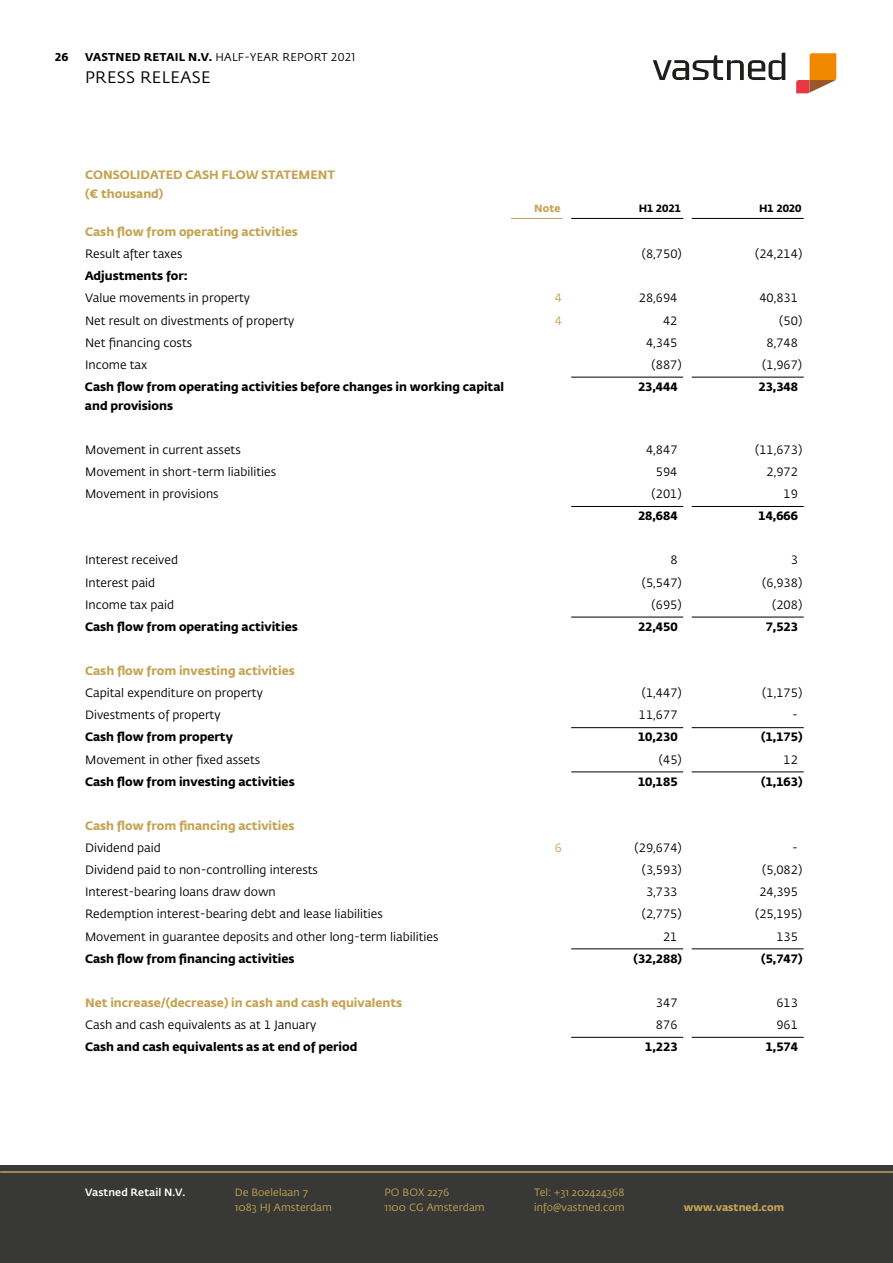
<style>
.page{position:relative;width:893px;height:1263px;background:#fff}
.page>*{position:absolute;margin:0;border:0;box-sizing:border-box;transform-origin:0 0}
.t1{font:16.5px "Fedra Sans Std";letter-spacing:.02em;color:#000}
.t2{font:12px "Fedra Sans Std";color:#000}
.t3{font:700 12px/18.8px "Fedra Sans Std";color:#000}
.t4{font:700 12px/18.8px "Fedra Sans Std";color:#c5a352}
.t5{font:12px "Fedra Sans Std";color:#c5a352}
.t6{font:11.25px "Fedra Sans Std";letter-spacing:.02em;color:#000}
.t7{font:700 11.25px "Fedra Sans Std";color:#000}
.t8{font:10.5px/15px "Fedra Sans Std";letter-spacing:.01em;color:#c5a352}
.t9{font:700 10.5px "Fedra Sans Std";color:#c5a352}
.t10{font:500 10.5px "Fedra Sans Std";letter-spacing:.01em;color:#fff}
.t11{font:700 10.5px "Fedra Sans Std";color:#000}
.s1{font-weight:700}
</style>
<div class="page">
<div style="left:0;top:1165px;width:893px;height:98px;background:#383936"></div>
<hr style="left:0;top:1171px;width:893px;height:2px;background:#c5a352">
<svg style="left:653px;top:53px;width:132px;height:27px"></svg>
<svg style="left:796px;top:53px;width:40px;height:40px"></svg>
<hr style="left:511px;top:218px;width:52px;height:1px;background:#c5a352">
<hr style="left:571px;top:218px;width:112px;height:1px;background:#000">
<hr style="left:692px;top:218px;width:112px;height:1px;background:#000">
<hr style="left:571px;top:377px;width:112px;height:1px;background:#000">
<hr style="left:692px;top:377px;width:112px;height:1px;background:#000">
<hr style="left:571px;top:506px;width:112px;height:1px;background:#000">
<hr style="left:692px;top:506px;width:112px;height:1px;background:#000">
<hr style="left:571px;top:617px;width:112px;height:1px;background:#000">
<hr style="left:692px;top:617px;width:112px;height:1px;background:#000">
<hr style="left:571px;top:727px;width:112px;height:1px;background:#000">
<hr style="left:692px;top:727px;width:112px;height:1px;background:#000">
<hr style="left:571px;top:771px;width:112px;height:1px;background:#000">
<hr style="left:692px;top:771px;width:112px;height:1px;background:#000">
<hr style="left:571px;top:948px;width:112px;height:1px;background:#000">
<hr style="left:692px;top:948px;width:112px;height:1px;background:#000">
<hr style="left:571px;top:1037px;width:112px;height:1px;background:#000">
<hr style="left:692px;top:1037px;width:112px;height:1px;background:#000">
<p class="t7" style="left:55px;top:50px;width:15px">26</p>
<p class="t6" style="left:85px;top:51px;width:272px"><span class="s1">VASTNED RETAIL N.V.</span> HALF-YEAR REPORT 2021</p>
<h1 class="t1" style="left:85px;top:68px;width:127px">PRESS RELEASE</h1>
<p class="t4" style="left:85px;top:166px;width:251px">CONSOLIDATED CASH FLOW STATEMENT (€ thousand)</p>
<p class="t9" style="left:534px;top:202px;width:28px">Note</p>
<p class="t11" style="left:639px;top:202px;width:44px">H1 2021</p>
<p class="t11" style="left:759px;top:202px;width:44px">H1 2020</p>
<p class="t4" style="left:85px;top:222px;width:214px">Cash flow from operating activities</p>
<p class="t2" style="left:85px;top:247px;width:99px">Result after taxes</p>
<p class="t2" style="left:642px;top:247px;width:41px">(8,750)</p>
<p class="t2" style="left:755px;top:247px;width:49px">(24,214)</p>
<p class="t3" style="left:85px;top:267px;width:104px">Adjustments for:</p>
<p class="t2" style="left:85px;top:291px;width:167px">Value movements in property</p>
<p class="t5" style="left:555px;top:291px;width:9px">4</p>
<p class="t2" style="left:639px;top:291px;width:40px">28,694</p>
<p class="t2" style="left:759px;top:291px;width:40px">40,831</p>
<p class="t2" style="left:85px;top:313px;width:211px">Net result on divestments of property</p>
<p class="t5" style="left:555px;top:313px;width:9px">4</p>
<p class="t2" style="left:663px;top:313px;width:16px">42</p>
<p class="t2" style="left:779px;top:313px;width:24px">(50)</p>
<p class="t2" style="left:85px;top:335px;width:109px">Net financing costs</p>
<p class="t2" style="left:646px;top:335px;width:33px">4,345</p>
<p class="t2" style="left:766px;top:335px;width:33px">8,748</p>
<p class="t2" style="left:85px;top:357px;width:64px">Income tax</p>
<p class="t2" style="left:652px;top:357px;width:32px">(887)</p>
<p class="t2" style="left:762px;top:357px;width:41px">(1,967)</p>
<p class="t3" style="left:85px;top:377px;width:421px">Cash flow from operating activities before changes in working capital and provisions</p>
<p class="t3" style="left:638px;top:377px;width:41px">23,444</p>
<p class="t3" style="left:758px;top:377px;width:41px">23,348</p>
<p class="t2" style="left:85px;top:442px;width:157px">Movement in current assets</p>
<p class="t2" style="left:646px;top:442px;width:33px">4,847</p>
<p class="t2" style="left:755px;top:442px;width:49px">(11,673)</p>
<p class="t2" style="left:85px;top:465px;width:193px">Movement in short-term liabilities</p>
<p class="t2" style="left:656px;top:465px;width:23px">594</p>
<p class="t2" style="left:767px;top:465px;width:33px">2,972</p>
<p class="t2" style="left:85px;top:487px;width:135px">Movement in provisions</p>
<p class="t2" style="left:652px;top:487px;width:32px">(201)</p>
<p class="t2" style="left:784px;top:487px;width:16px">19</p>
<p class="t3" style="left:638px;top:507px;width:41px">28,684</p>
<p class="t3" style="left:758px;top:507px;width:41px">14,666</p>
<p class="t2" style="left:85px;top:553px;width:94px">Interest received</p>
<p class="t2" style="left:670px;top:553px;width:9px">8</p>
<p class="t2" style="left:791px;top:553px;width:9px">3</p>
<p class="t2" style="left:85px;top:575px;width:72px">Interest paid</p>
<p class="t2" style="left:642px;top:575px;width:41px">(5,547)</p>
<p class="t2" style="left:762px;top:575px;width:41px">(6,938)</p>
<p class="t2" style="left:85px;top:597px;width:91px">Income tax paid</p>
<p class="t2" style="left:652px;top:597px;width:32px">(695)</p>
<p class="t2" style="left:772px;top:597px;width:32px">(208)</p>
<p class="t3" style="left:85px;top:617px;width:214px">Cash flow from operating activities</p>
<p class="t3" style="left:638px;top:617px;width:41px">22,450</p>
<p class="t3" style="left:766px;top:617px;width:34px">7,523</p>
<p class="t4" style="left:85px;top:661px;width:211px">Cash flow from investing activities</p>
<p class="t2" style="left:85px;top:686px;width:179px">Capital expenditure on property</p>
<p class="t2" style="left:642px;top:686px;width:41px">(1,447)</p>
<p class="t2" style="left:762px;top:686px;width:41px">(1,175)</p>
<p class="t2" style="left:85px;top:708px;width:137px">Divestments of property</p>
<p class="t2" style="left:639px;top:708px;width:40px">11,677</p>
<p class="t2" style="left:792px;top:708px;width:7px">-</p>
<p class="t3" style="left:85px;top:728px;width:149px">Cash flow from property</p>
<p class="t3" style="left:638px;top:728px;width:41px">10,230</p>
<p class="t3" style="left:761px;top:728px;width:43px">(1,175)</p>
<p class="t2" style="left:85px;top:752px;width:177px">Movement in other fixed assets</p>
<p class="t2" style="left:659px;top:752px;width:24px">(45)</p>
<p class="t2" style="left:784px;top:752px;width:16px">12</p>
<p class="t3" style="left:85px;top:772px;width:211px">Cash flow from investing activities</p>
<p class="t3" style="left:638px;top:772px;width:41px">10,185</p>
<p class="t3" style="left:761px;top:772px;width:43px">(1,163)</p>
<p class="t4" style="left:85px;top:816px;width:211px">Cash flow from financing activities</p>
<p class="t2" style="left:85px;top:840px;width:77px">Dividend paid</p>
<p class="t5" style="left:555px;top:840px;width:9px">6</p>
<p class="t2" style="left:635px;top:840px;width:49px">(29,674)</p>
<p class="t2" style="left:792px;top:840px;width:7px">-</p>
<p class="t2" style="left:85px;top:863px;width:234px">Dividend paid to non-controlling interests</p>
<p class="t2" style="left:642px;top:863px;width:41px">(3,593)</p>
<p class="t2" style="left:762px;top:863px;width:41px">(5,082)</p>
<p class="t2" style="left:85px;top:885px;width:192px">Interest-bearing loans draw down</p>
<p class="t2" style="left:646px;top:885px;width:33px">3,733</p>
<p class="t2" style="left:759px;top:885px;width:40px">24,395</p>
<p class="t2" style="left:85px;top:907px;width:299px">Redemption interest-bearing debt and lease liabilities</p>
<p class="t2" style="left:642px;top:907px;width:41px">(2,775)</p>
<p class="t2" style="left:755px;top:907px;width:49px">(25,195)</p>
<p class="t2" style="left:85px;top:929px;width:355px">Movement in guarantee deposits and other long-term liabilities</p>
<p class="t2" style="left:663px;top:929px;width:16px">21</p>
<p class="t2" style="left:776px;top:929px;width:23px">135</p>
<p class="t3" style="left:85px;top:949px;width:211px">Cash flow from financing activities</p>
<p class="t3" style="left:633px;top:949px;width:50px">(32,288)</p>
<p class="t3" style="left:761px;top:949px;width:43px">(5,747)</p>
<p class="t4" style="left:85px;top:993px;width:319px">Net increase/(decrease) in cash and cash equivalents</p>
<p class="t2" style="left:656px;top:995px;width:23px">347</p>
<p class="t2" style="left:776px;top:995px;width:23px">613</p>
<p class="t2" style="left:85px;top:1017px;width:233px">Cash and cash equivalents as at 1 January</p>
<p class="t2" style="left:656px;top:1017px;width:23px">876</p>
<p class="t2" style="left:776px;top:1017px;width:23px">961</p>
<p class="t3" style="left:85px;top:1037px;width:274px">Cash and cash equivalents as at end of period</p>
<p class="t3" style="left:645px;top:1037px;width:34px">1,223</p>
<p class="t3" style="left:766px;top:1037px;width:34px">1,574</p>
<p class="t10" style="left:85px;top:1186px;width:102px">Vastned Retail N.V.</p>
<p class="t8" style="left:235px;top:1185px;width:99px">De Boelelaan 7<br>1083 HJ Amsterdam</p>
<p class="t8" style="left:384px;top:1185px;width:102px">PO BOX 2276<br>1100 CG Amsterdam</p>
<p class="t8" style="left:534px;top:1185px;width:92px">Tel: +31 202424368 info@vastned.com</p>
<p class="t9" style="left:684px;top:1201px;width:102px">www.vastned.com</p>
</div>
